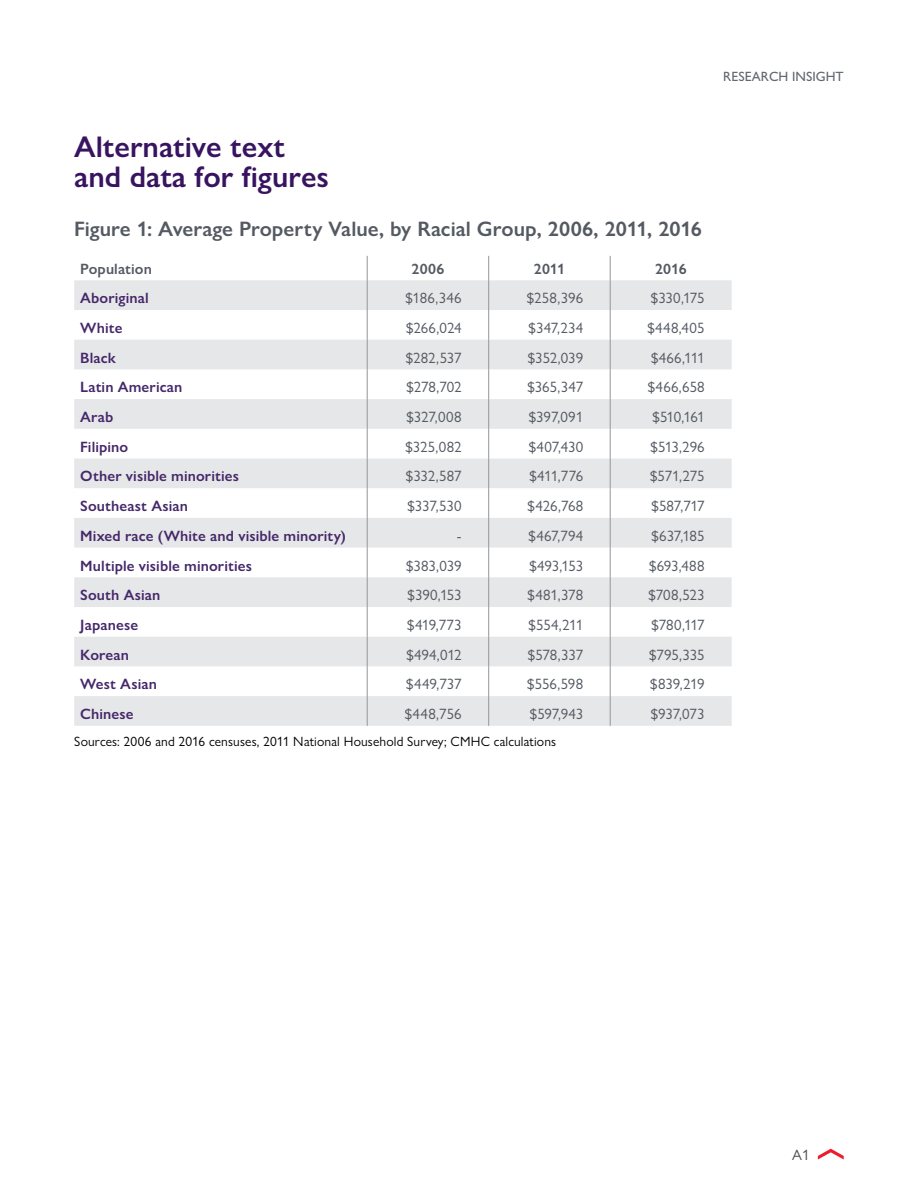
<style>
.page{position:relative;width:918px;height:1188px;background:#fff}
.page>*{position:absolute;margin:0;border:0;box-sizing:border-box;transform-origin:0 0}
.H2_Subhead-Alt_Table{font:600 30px/30px "Gill Sans Nova";color:#381460}
.H3_Subhead-Alt_Table{font:600 21px "Gill Sans Nova";color:#545962}
.Table_Body_right{font:15px "Gill Sans Nova";letter-spacing:-.005em;color:#545962}
.Table_RowHeader{font:600 15px "Gill Sans Nova";letter-spacing:.01em;color:#45286a}
.Table_ColumnHeader{font:600 15px "Gill Sans Nova";letter-spacing:.01em;color:#545962}
.t1{font:15px "Gill Sans Nova";color:#4d4d4f}
.P_Figure_Table_Sourc{font:13.5px "Gill Sans Nova";letter-spacing:.01em;color:#000}
.t2{font:500 13.5px "Gill Sans Nova";color:#626770}
</style>
<div class="page">
<svg style="left:818px;top:1149px;width:26px;height:11px"></svg>
<svg style="left:74px;top:280px;width:658px;height:446px;fill:#e6e7e8"></svg>
<svg style="left:367px;top:256px;width:1px;height:24px"></svg>
<svg style="left:488px;top:256px;width:1px;height:24px"></svg>
<svg style="left:610px;top:256px;width:1px;height:24px"></svg>
<hr style="left:610px;top:280px;width:1px;height:30px;background:#939598">
<hr style="left:610px;top:310px;width:1px;height:30px;background:#939598">
<svg style="left:610px;top:340px;width:1px;height:29px"></svg>
<hr style="left:610px;top:369px;width:1px;height:30px;background:#939598">
<hr style="left:610px;top:399px;width:1px;height:30px;background:#939598">
<hr style="left:610px;top:429px;width:1px;height:30px;background:#939598">
<svg style="left:610px;top:459px;width:1px;height:29px"></svg>
<hr style="left:610px;top:488px;width:1px;height:30px;background:#939598">
<hr style="left:610px;top:518px;width:1px;height:30px;background:#939598">
<svg style="left:610px;top:548px;width:1px;height:29px"></svg>
<hr style="left:610px;top:577px;width:1px;height:30px;background:#939598">
<hr style="left:610px;top:607px;width:1px;height:30px;background:#939598">
<svg style="left:610px;top:637px;width:1px;height:29px"></svg>
<hr style="left:610px;top:666px;width:1px;height:30px;background:#939598">
<hr style="left:610px;top:696px;width:1px;height:30px;background:#939598">
<hr style="left:367px;top:280px;width:1px;height:30px;background:#939598">
<hr style="left:488px;top:280px;width:1px;height:30px;background:#939598">
<hr style="left:367px;top:310px;width:1px;height:30px;background:#939598">
<hr style="left:488px;top:310px;width:1px;height:30px;background:#939598">
<svg style="left:367px;top:340px;width:1px;height:29px"></svg>
<svg style="left:488px;top:340px;width:1px;height:29px"></svg>
<hr style="left:367px;top:369px;width:1px;height:30px;background:#939598">
<hr style="left:488px;top:369px;width:1px;height:30px;background:#939598">
<hr style="left:367px;top:399px;width:1px;height:30px;background:#939598">
<hr style="left:488px;top:399px;width:1px;height:30px;background:#939598">
<hr style="left:367px;top:429px;width:1px;height:30px;background:#939598">
<hr style="left:488px;top:429px;width:1px;height:30px;background:#939598">
<svg style="left:367px;top:459px;width:1px;height:29px"></svg>
<svg style="left:488px;top:459px;width:1px;height:29px"></svg>
<hr style="left:367px;top:488px;width:1px;height:30px;background:#939598">
<hr style="left:488px;top:488px;width:1px;height:30px;background:#939598">
<hr style="left:367px;top:518px;width:1px;height:30px;background:#939598">
<hr style="left:488px;top:518px;width:1px;height:30px;background:#939598">
<svg style="left:367px;top:548px;width:1px;height:29px"></svg>
<svg style="left:488px;top:548px;width:1px;height:29px"></svg>
<hr style="left:367px;top:577px;width:1px;height:30px;background:#939598">
<hr style="left:488px;top:577px;width:1px;height:30px;background:#939598">
<hr style="left:367px;top:607px;width:1px;height:30px;background:#939598">
<hr style="left:488px;top:607px;width:1px;height:30px;background:#939598">
<svg style="left:367px;top:637px;width:1px;height:29px"></svg>
<svg style="left:488px;top:637px;width:1px;height:29px"></svg>
<hr style="left:367px;top:666px;width:1px;height:30px;background:#939598">
<hr style="left:488px;top:666px;width:1px;height:30px;background:#939598">
<hr style="left:367px;top:696px;width:1px;height:30px;background:#939598">
<hr style="left:488px;top:696px;width:1px;height:30px;background:#939598">
<p class="t2" style="left:723px;top:68px;width:122px">RESEARCH INSIGHT</p>
<h2 class="H2_Subhead-Alt_Table" style="left:74px;top:131px;width:256px">Alternative text and data for figures</h2>
<h3 class="H3_Subhead-Alt_Table" style="left:74px;top:216px;width:629px">Figure 1: Average Property Value, by Racial Group, 2006, 2011, 2016</h3>
<p class="Table_ColumnHeader" style="left:80px;top:259px;width:73px">Population</p>
<p class="Table_ColumnHeader" style="left:412px;top:259px;width:34px">2006</p>
<p class="Table_ColumnHeader" style="left:534px;top:259px;width:33px">2011</p>
<p class="Table_ColumnHeader" style="left:655px;top:259px;width:33px">2016</p>
<p class="Table_RowHeader" style="left:80px;top:289px;width:70px">Aboriginal</p>
<p class="Table_Body_right" style="left:405px;top:289px;width:58px">$186,346</p>
<p class="Table_Body_right" style="left:527px;top:289px;width:58px">$258,396</p>
<p class="Table_Body_right" style="left:651px;top:289px;width:55px">$330,175</p>
<p class="Table_RowHeader" style="left:80px;top:319px;width:44px">White</p>
<p class="Table_Body_right" style="left:406px;top:319px;width:57px">$266,024</p>
<p class="Table_Body_right" style="left:529px;top:319px;width:56px">$347,234</p>
<p class="Table_Body_right" style="left:648px;top:319px;width:59px">$448,405</p>
<p class="Table_RowHeader" style="left:80px;top:348px;width:37px">Black</p>
<p class="Table_Body_right" style="left:406px;top:348px;width:57px">$282,537</p>
<p class="Table_Body_right" style="left:528px;top:348px;width:57px">$352,039</p>
<p class="Table_Body_right" style="left:651px;top:348px;width:55px">$466,111</p>
<p class="Table_RowHeader" style="left:80px;top:378px;width:104px">Latin American</p>
<p class="Table_Body_right" style="left:406px;top:378px;width:57px">$278,702</p>
<p class="Table_Body_right" style="left:527px;top:378px;width:57px">$365,347</p>
<p class="Table_Body_right" style="left:648px;top:378px;width:58px">$466,658</p>
<p class="Table_RowHeader" style="left:80px;top:408px;width:35px">Arab</p>
<p class="Table_Body_right" style="left:407px;top:408px;width:57px">$327,008</p>
<p class="Table_Body_right" style="left:529px;top:408px;width:56px">$397,091</p>
<p class="Table_Body_right" style="left:653px;top:408px;width:54px">$510,161</p>
<p class="Table_RowHeader" style="left:80px;top:437px;width:49px">Filipino</p>
<p class="Table_Body_right" style="left:405px;top:438px;width:58px">$325,082</p>
<p class="Table_Body_right" style="left:529px;top:438px;width:56px">$407,430</p>
<p class="Table_Body_right" style="left:651px;top:438px;width:56px">$513,296</p>
<p class="Table_RowHeader" style="left:80px;top:467px;width:160px">Other visible minorities</p>
<p class="Table_Body_right" style="left:406px;top:467px;width:57px">$332,587</p>
<p class="Table_Body_right" style="left:530px;top:467px;width:55px">$411,776</p>
<p class="Table_Body_right" style="left:650px;top:467px;width:56px">$571,275</p>
<p class="Table_RowHeader" style="left:80px;top:497px;width:109px">Southeast Asian</p>
<p class="Table_Body_right" style="left:407px;top:497px;width:56px">$337,530</p>
<p class="Table_Body_right" style="left:528px;top:497px;width:57px">$426,768</p>
<p class="Table_Body_right" style="left:652px;top:497px;width:55px">$587,717</p>
<p class="Table_RowHeader" style="left:80px;top:526px;width:267px">Mixed race (White and visible minority)</p>
<p class="Table_Body_right" style="left:457px;top:527px;width:6px">-</p>
<p class="Table_Body_right" style="left:529px;top:527px;width:56px">$467,794</p>
<p class="Table_Body_right" style="left:652px;top:527px;width:55px">$637,185</p>
<p class="Table_RowHeader" style="left:80px;top:556px;width:173px">Multiple visible minorities</p>
<p class="Table_Body_right" style="left:406px;top:556px;width:57px">$383,039</p>
<p class="Table_Body_right" style="left:529px;top:556px;width:55px">$493,153</p>
<p class="Table_Body_right" style="left:649px;top:556px;width:57px">$693,488</p>
<p class="Table_RowHeader" style="left:80px;top:586px;width:82px">South Asian</p>
<p class="Table_Body_right" style="left:408px;top:586px;width:56px">$390,153</p>
<p class="Table_Body_right" style="left:528px;top:586px;width:57px">$481,378</p>
<p class="Table_Body_right" style="left:648px;top:586px;width:58px">$708,523</p>
<p class="Table_RowHeader" style="left:80px;top:616px;width:59px">Japanese</p>
<p class="Table_Body_right" style="left:407px;top:616px;width:56px">$419,773</p>
<p class="Table_Body_right" style="left:529px;top:616px;width:56px">$554,211</p>
<p class="Table_Body_right" style="left:651px;top:616px;width:55px">$780,117</p>
<p class="Table_RowHeader" style="left:80px;top:645px;width:50px">Korean</p>
<p class="Table_Body_right" style="left:406px;top:645px;width:57px">$494,012</p>
<p class="Table_Body_right" style="left:528px;top:645px;width:57px">$578,337</p>
<p class="Table_Body_right" style="left:649px;top:645px;width:57px">$795,335</p>
<p class="Table_RowHeader" style="left:80px;top:675px;width:78px">West Asian</p>
<p class="Table_Body_right" style="left:406px;top:675px;width:57px">$449,737</p>
<p class="Table_Body_right" style="left:527px;top:675px;width:58px">$556,598</p>
<p class="Table_Body_right" style="left:650px;top:675px;width:56px">$839,219</p>
<p class="Table_RowHeader" style="left:80px;top:705px;width:55px">Chinese</p>
<p class="Table_Body_right" style="left:405px;top:705px;width:58px">$448,756</p>
<p class="Table_Body_right" style="left:530px;top:705px;width:55px">$597,943</p>
<p class="Table_Body_right" style="left:651px;top:705px;width:55px">$937,073</p>
<p class="P_Figure_Table_Sourc" style="left:74px;top:733px;width:483px">Sources: 2006 and 2016 censuses, 2011 National Household Survey; CMHC calculations</p>
<p class="t1" style="left:792px;top:1145px;width:19px">A1</p>
</div>
